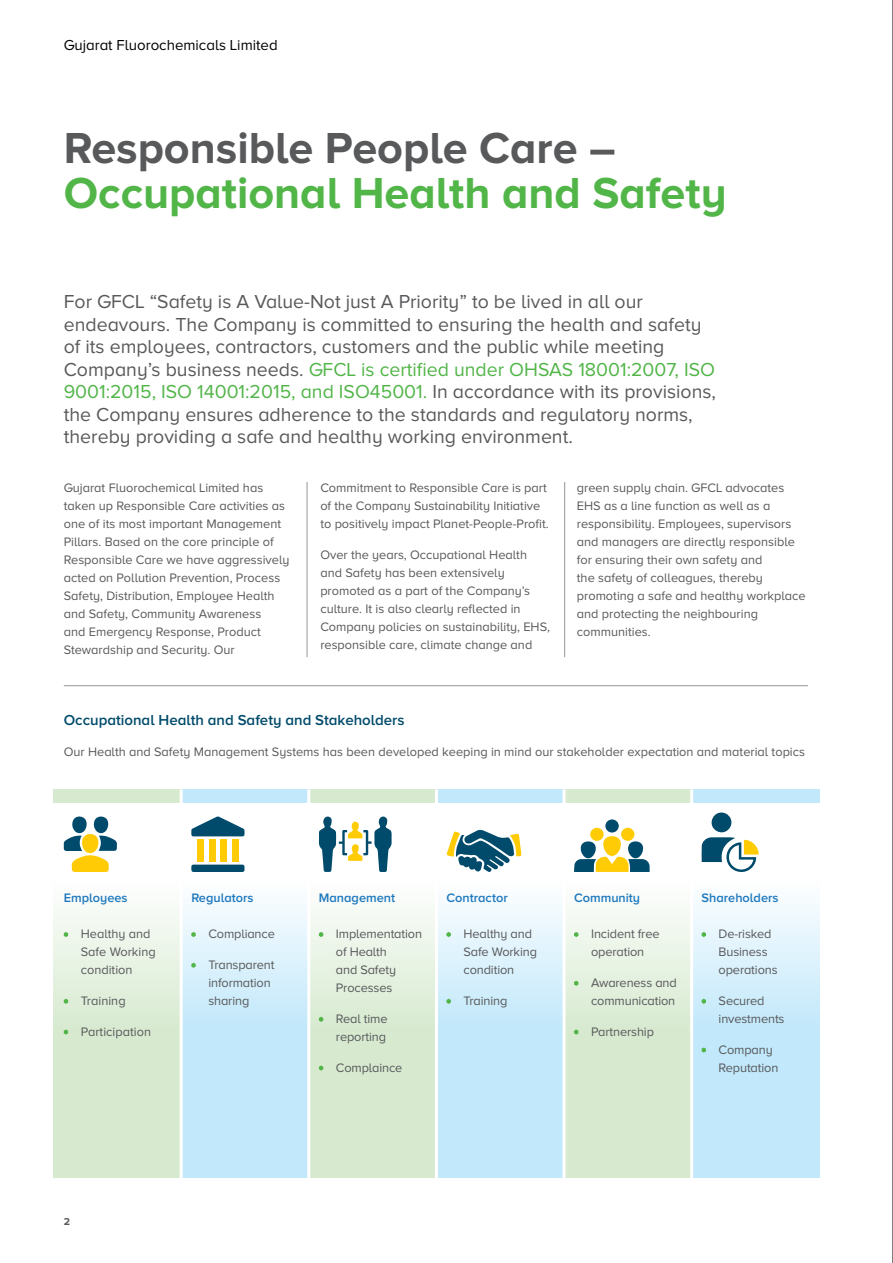
<style>
.page{position:relative;width:893px;height:1263px;background:#fff}
.page>*{position:absolute;margin:0;border:0;box-sizing:border-box;transform-origin:0 0}
.t1{font:700 45px "Proxima Nova A";color:#51b548}
.t2{font:700 45px "Proxima Nova A";color:#58595b}
.t3{font:19.5px/22.5px "Proxima Nova A";color:#58595b}
.t4{font:600 15px "Proxima Nova A";color:#004b6b}
.t5{font:15px "Proxima Nova A";color:#000}
.t6{font:12.75px/18px "Proxima Nova A";color:#58595b}
.t7{font:600 12.75px "Proxima Nova A";color:#1d78be}
.t8{font:700 10.5px "Proxima Nova A";color:#58595b}
.s1{color:#51b548}
</style>
<div class="page">
<hr style="left:892px;top:0;width:1px;height:1263px;background:#000">
<div style="left:54px;top:879px;width:127px;height:299px;background:linear-gradient(to bottom,#f4f9f3,#cde5c4)"></div>
<div style="left:309px;top:879px;width:128px;height:299px;background:linear-gradient(to bottom,#f4f9f3,#cde5c4)"></div>
<div style="left:564px;top:879px;width:128px;height:299px;background:linear-gradient(to bottom,#f4f9f3,#cde5c4)"></div>
<svg style="left:183px;top:904px;width:124px;height:274px;fill:#c1e8fb"></svg>
<svg style="left:438px;top:904px;width:125px;height:274px;fill:#c1e8fb"></svg>
<svg style="left:693px;top:904px;width:126px;height:274px;fill:#c1e8fb"></svg>
<div style="left:54px;top:789px;width:127px;height:13px;background:#d7ead0"></div>
<div style="left:309px;top:789px;width:127px;height:13px;background:#d7ead0"></div>
<div style="left:564px;top:789px;width:128px;height:13px;background:#d7ead0"></div>
<div style="left:181px;top:789px;width:128px;height:13px;background:#c1e8fb"></div>
<div style="left:436px;top:789px;width:128px;height:13px;background:#c1e8fb"></div>
<div style="left:692px;top:789px;width:127px;height:13px;background:#c1e8fb"></div>
<svg style="left:64px;top:932px;width:4px;height:5px"></svg>
<svg style="left:64px;top:999px;width:4px;height:5px"></svg>
<svg style="left:64px;top:1029px;width:4px;height:6px"></svg>
<svg style="left:191px;top:932px;width:5px;height:5px"></svg>
<svg style="left:191px;top:963px;width:5px;height:5px"></svg>
<svg style="left:319px;top:932px;width:4px;height:5px"></svg>
<svg style="left:319px;top:1017px;width:4px;height:5px"></svg>
<svg style="left:319px;top:1065px;width:4px;height:6px"></svg>
<svg style="left:446px;top:932px;width:5px;height:5px"></svg>
<svg style="left:446px;top:999px;width:5px;height:5px"></svg>
<svg style="left:574px;top:932px;width:4px;height:5px"></svg>
<svg style="left:574px;top:981px;width:4px;height:5px"></svg>
<svg style="left:574px;top:1029px;width:4px;height:6px"></svg>
<svg style="left:702px;top:932px;width:4px;height:5px"></svg>
<svg style="left:702px;top:999px;width:4px;height:5px"></svg>
<svg style="left:702px;top:1047px;width:4px;height:6px"></svg>
<hr style="left:307px;top:482px;width:1px;height:175px;background:#939598">
<hr style="left:564px;top:482px;width:1px;height:175px;background:#939598">
<hr style="left:64px;top:685px;width:744px;height:1px;background:#939598">
<hr style="left:180px;top:789px;width:3px;height:389px;background:#fff">
<hr style="left:307px;top:789px;width:3px;height:389px;background:#fff">
<hr style="left:435px;top:789px;width:3px;height:389px;background:#fff">
<hr style="left:563px;top:789px;width:3px;height:389px;background:#fff">
<hr style="left:690px;top:789px;width:3px;height:389px;background:#fff">
<svg style="left:64px;top:816px;width:53px;height:56px"></svg>
<svg style="left:191px;top:864px;width:53px;height:8px"></svg>
<div style="left:198px;top:839px;width:6px;height:23px;background:#ffcb05"></div>
<div style="left:209px;top:839px;width:6px;height:23px;background:#ffcb05"></div>
<div style="left:220px;top:839px;width:7px;height:23px;background:#ffcb05"></div>
<div style="left:232px;top:839px;width:6px;height:23px;background:#ffcb05"></div>
<svg style="left:191px;top:816px;width:53px;height:20px"></svg>
<svg style="left:319px;top:816px;width:73px;height:56px"></svg>
<svg style="left:446px;top:829px;width:76px;height:43px"></svg>
<svg style="left:574px;top:836px;width:76px;height:36px"></svg>
<div style="left:621px;top:828px;width:13px;height:13px;background:#ffcb05;border-radius:50%"></div>
<div style="left:605px;top:819px;width:14px;height:13px;background:#004b6b;border-radius:50%"></div>
<div style="left:590px;top:828px;width:14px;height:13px;background:#ffcb05;border-radius:50%"></div>
<div style="left:711px;top:812px;width:21px;height:21px;background:#004b6b;border-radius:50%"></div>
<svg style="left:701px;top:837px;width:58px;height:35px"></svg>
<p class="t5" style="left:64px;top:37px;width:215px">Gujarat Fluorochemicals Limited</p>
<h1 class="t2" style="left:64px;top:122px;width:554px">Responsible People Care –</h1>
<h1 class="t1" style="left:64px;top:167px;width:664px">Occupational Health and Safety</h1>
<p class="t3" style="left:64px;top:290px;width:654px">For GFCL “Safety is A Value-Not just A Priority” to be lived in all our endeavours. The Company is committed to ensuring the health and safety of its employees, contractors, customers and the public while meeting Company’s business needs. <span class="s1">GFCL is certified under OHSAS 18001:2007, ISO 9001:2015, ISO 14001:2015, and ISO45001.</span> In accordance with its provisions, the Company ensures adherence to the standards and regulatory norms, thereby providing a safe and healthy working environment.</p>
<p class="t6" style="left:64px;top:479px;width:227px">Gujarat Fluorochemical Limited has taken up Responsible Care activities as one of its most important Management Pillars. Based on the core principle of Responsible Care we have aggressively acted on Pollution Prevention, Process Safety, Distribution, Employee Health and Safety, Community Awareness<br>and Emergency Response, Product Stewardship and Security. Our</p>
<p class="t6" style="left:320px;top:479px;width:230px">Commitment to Responsible Care is part of the Company Sustainability Initiative to positively impact Planet-People-Profit.</p>
<p class="t6" style="left:320px;top:545px;width:231px">Over the years, Occupational Health and Safety has been extensively promoted as a part of the Company’s culture. It is also clearly reflected in Company policies on sustainability, EHS, responsible care, climate change and</p>
<p class="t6" style="left:577px;top:479px;width:230px">green supply chain. GFCL advocates EHS as a line function as well as a responsibility. Employees, supervisors and managers are directly responsible for ensuring their own safety and<br>the safety of colleagues, thereby promoting a safe and healthy workplace and protecting the neighbouring communities.</p>
<p class="t4" style="left:64px;top:712px;width:342px">Occupational Health and Safety and Stakeholders</p>
<p class="t6" style="left:64px;top:743px;width:743px">Our Health and Safety Management Systems has been developed keeping in mind our stakeholder expectation and material topics</p>
<p class="t7" style="left:64px;top:891px;width:65px">Employees</p>
<p class="t6" style="left:81px;top:925px;width:76px">Healthy and<br>Safe Working condition</p>
<p class="t6" style="left:81px;top:991px;width:46px">Training</p>
<p class="t6" style="left:81px;top:1022px;width:72px">Participation</p>
<p class="t7" style="left:191px;top:891px;width:64px">Regulators</p>
<p class="t6" style="left:208px;top:925px;width:68px">Compliance</p>
<p class="t6" style="left:208px;top:955px;width:68px">Transparent information sharing</p>
<p class="t7" style="left:319px;top:891px;width:78px">Management</p>
<p class="t6" style="left:336px;top:925px;width:88px">Implementation of Health<br>and Safety<br>Processes</p>
<p class="t6" style="left:336px;top:1009px;width:53px">Real time reporting</p>
<p class="t6" style="left:336px;top:1058px;width:68px">Complaince</p>
<p class="t7" style="left:446px;top:891px;width:63px">Contractor</p>
<p class="t6" style="left:463px;top:925px;width:75px">Healthy and<br>Safe Working condition</p>
<p class="t6" style="left:463px;top:991px;width:45px">Training</p>
<p class="t7" style="left:574px;top:891px;width:68px">Community</p>
<p class="t6" style="left:591px;top:925px;width:70px">Incident free operation</p>
<p class="t6" style="left:591px;top:973px;width:87px">Awareness and communication</p>
<p class="t6" style="left:591px;top:1022px;width:64px">Partnership</p>
<p class="t7" style="left:702px;top:891px;width:78px">Shareholders</p>
<p class="t6" style="left:719px;top:925px;width:61px">De-risked<br>Business operations</p>
<p class="t6" style="left:719px;top:991px;width:67px">Secured investments</p>
<p class="t6" style="left:719px;top:1040px;width:61px">Company<br>Reputation</p>
<p class="t8" style="left:64px;top:1215px;width:8px">2</p>
</div>
